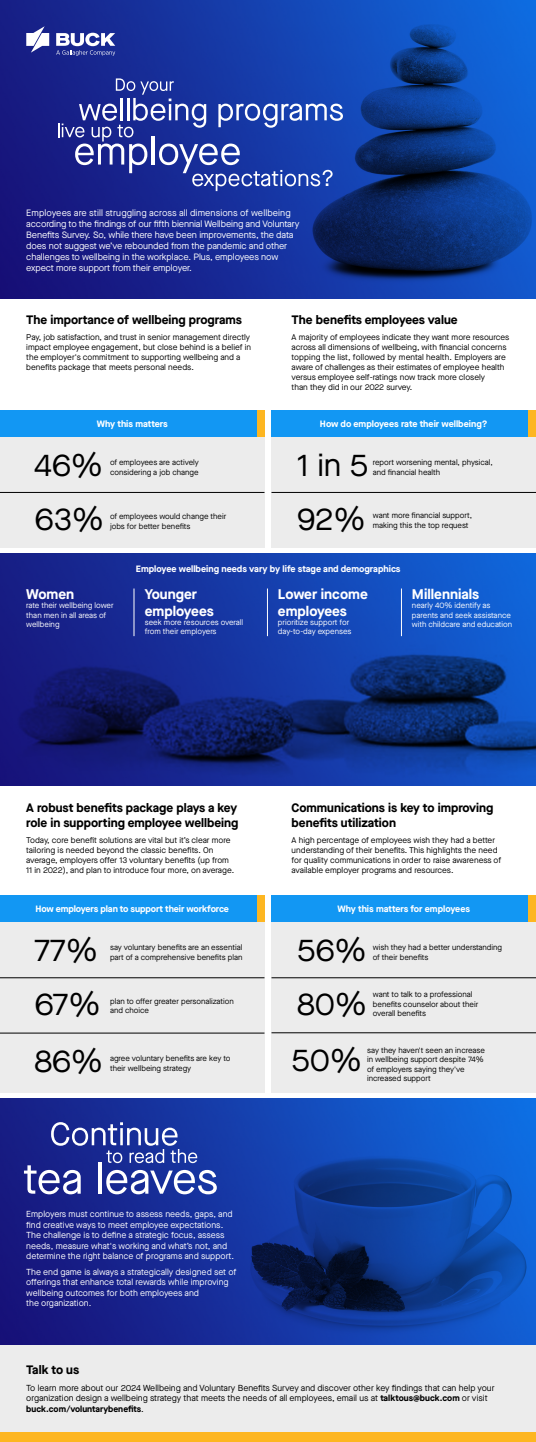
<style>
.page{position:relative;width:536px;height:1442px;background:#fff}
.page>*{position:absolute;margin:0;border:0;box-sizing:border-box;transform-origin:0 0}
.t1{font:31.5px "Maison Neue";letter-spacing:-.005em;color:#000}
.t2{font:700 14px/16.8px "Maison Neue";color:#fff}
.t3{font:700 12.25px/14.7px "Maison Neue";color:#000}
.t4{font:9.19px/11px "Maison Neue";letter-spacing:-.01em;color:#fff}
.t5{font:700 9.19px "Maison Neue";color:#fff}
.t6{font:8.75px/10.5px "Maison Neue";color:#fff}
.t7{font:8.75px/10.5px "Maison Neue";color:#000}
.t8{font:8.31px/10px "Maison Neue";color:#000}
.t9{font:7.88px/9.5px "Maison Neue";color:#000}
.t10{font:7.88px/9.5px "Maison Neue";color:#fff}
.s1{font-weight:700}
</style>
<div class="page">
<img style="left:0;top:554px;width:536px;height:231px">
<div style="left:0;top:1341px;width:536px;height:95px;background:#ececec"></div>
<div style="left:271px;top:432px;width:265px;height:116px;background:#ececec"></div>
<div style="left:271px;top:410px;width:265px;height:27px;background:#1297f3"></div>
<hr style="left:134px;top:588px;width:1px;height:48px;background:#fff">
<hr style="left:267px;top:588px;width:1px;height:48px;background:#fff">
<hr style="left:401px;top:588px;width:1px;height:48px;background:#fff">
<div style="left:0;top:432px;width:264px;height:115px;background:#ececec"></div>
<div style="left:0;top:410px;width:264px;height:27px;background:#1297f3"></div>
<img style="left:0;top:0;width:536px;height:299px">
<svg style="left:26px;top:26px;width:89px;height:30px"></svg>
<hr style="left:0;top:492px;width:264px;height:1px;background:#000">
<hr style="left:271px;top:492px;width:264px;height:1px;background:#000">
<div style="left:0;top:917px;width:264px;height:175px;background:#ececec"></div>
<div style="left:0;top:896px;width:264px;height:26px;background:#1297f3"></div>
<hr style="left:0;top:1033px;width:264px;height:1px;background:#000">
<hr style="left:0;top:978px;width:264px;height:1px;background:#000">
<div style="left:271px;top:917px;width:265px;height:175px;background:#ececec"></div>
<div style="left:271px;top:896px;width:265px;height:26px;background:#1297f3"></div>
<hr style="left:271px;top:978px;width:264px;height:1px;background:#000">
<img style="left:0;top:1099px;width:536px;height:246px">
<svg style="left:58px;top:78px;width:285px;height:113px;background:#354ba9"></svg>
<div style="left:257px;top:410px;width:7px;height:27px;background:#fdb621"></div>
<div style="left:528px;top:410px;width:8px;height:27px;background:#fdb621"></div>
<div style="left:528px;top:896px;width:8px;height:26px;background:#fdb621"></div>
<div style="left:257px;top:896px;width:7px;height:26px;background:#fdb621"></div>
<svg style="left:24px;top:1122px;width:193px;height:72px;background:#4756aa"></svg>
<div style="left:0;top:1432px;width:536px;height:10px;background:#fdb621"></div>
<hr style="left:271px;top:1033px;width:265px;height:1px;background:#000">
<p class="t4" style="left:26px;top:207px;width:274px">Employees are still struggling across all dimensions of wellbeing according to the findings of our fifth biennial Wellbeing and Voluntary Benefits Survey. So, while there have been improvements, the data does not suggest we’ve rebounded from the pandemic and other challenges to wellbeing in the workplace. Plus, employees now expect more support from their employer.</p>
<h3 class="t3" style="left:26px;top:311px;width:217px">The importance of wellbeing programs</h3>
<p class="t8" style="left:26px;top:332px;width:226px">Pay, job satisfaction, and trust in senior management directly impact employee engagement, but close behind is a belief in the employer's commitment to supporting wellbeing and a benefits package that meets personal needs.</p>
<h3 class="t3" style="left:291px;top:311px;width:167px">The benefits employees value</h3>
<p class="t8" style="left:291px;top:332px;width:219px">A majority of employees indicate they want more resources across all dimensions of wellbeing, with financial concerns topping the list, followed by mental health. Employers are aware of challenges as their estimates of employee health versus employee self-ratings now track more closely<br>than they did in our 2022 survey.</p>
<p class="t5" style="left:97px;top:417px;width:72px">Why this matters</p>
<p class="t5" style="left:320px;top:417px;width:169px">How do employees rate their wellbeing?</p>
<h1 class="t1" style="left:34px;top:444px;width:70px">46%</h1>
<p class="t9" style="left:110px;top:457px;width:90px">of employees are actively considering a job change</p>
<h1 class="t1" style="left:34px;top:498px;width:71px">63%</h1>
<p class="t9" style="left:110px;top:512px;width:118px">of employees would change their jobs for better benefits</p>
<h1 class="t1" style="left:297px;top:444px;width:73px">1 in 5</h1>
<p class="t9" style="left:372px;top:457px;width:121px">report worsening mental, physical, and financial health</p>
<h1 class="t1" style="left:297px;top:498px;width:70px">92%</h1>
<p class="t9" style="left:373px;top:511px;width:101px">want more financial support, making this the top request</p>
<h2 class="t2" style="left:26px;top:585px;width:49px">Women</h2>
<p class="t10" style="left:26px;top:601px;width:89px">rate their wellbeing lower than men in all areas of wellbeing</p>
<p class="t5" style="left:136px;top:562px;width:266px">Employee wellbeing needs vary by life stage and demographics</p>
<h2 class="t2" style="left:145px;top:585px;width:70px">Younger employees</h2>
<p class="t10" style="left:145px;top:617px;width:100px">seek more resources overall from their employers</p>
<h2 class="t2" style="left:278px;top:585px;width:91px">Lower income employees</h2>
<p class="t10" style="left:278px;top:617px;width:75px">prioritize support for day-to-day expenses</p>
<h2 class="t2" style="left:412px;top:585px;width:69px">Millennials</h2>
<p class="t10" style="left:412px;top:601px;width:102px">nearly 40% identify as parents and seek assistance with childcare and education</p>
<h3 class="t3" style="left:26px;top:800px;width:214px">A robust benefits package plays a key role in supporting employee wellbeing</h3>
<p class="t8" style="left:26px;top:835px;width:209px">Today, core benefit solutions are vital but it’s clear more tailoring is needed beyond the classic benefits. On average, employers offer 13 voluntary benefits (up from 11 in 2022), and plan to introduce four more, on average.</p>
<p class="t5" style="left:35px;top:902px;width:195px">How employers plan to support their workforce</p>
<h1 class="t1" style="left:34px;top:929px;width:65px">77%</h1>
<p class="t9" style="left:110px;top:943px;width:134px">say voluntary benefits are an essential part of a comprehensive benefits plan</p>
<h1 class="t1" style="left:34px;top:983px;width:67px">67%</h1>
<p class="t9" style="left:110px;top:996px;width:125px">plan to offer greater personalization and choice</p>
<h1 class="t1" style="left:34px;top:1040px;width:70px">86%</h1>
<p class="t9" style="left:110px;top:1053px;width:122px">agree voluntary benefits are key to their wellbeing strategy</p>
<h3 class="t3" style="left:291px;top:800px;width:203px">Communications is key to improving benefits utilization</h3>
<p class="t8" style="left:291px;top:835px;width:211px">A high percentage of employees wish they had a better understanding of their benefits. This highlights the need for quality communications in order to raise awareness of available employer programs and resources.</p>
<p class="t5" style="left:337px;top:902px;width:134px">Why this matters for employees</p>
<h1 class="t1" style="left:297px;top:929px;width:71px">56%</h1>
<p class="t9" style="left:372px;top:943px;width:131px">wish they had a better understanding of their benefits</p>
<h1 class="t1" style="left:297px;top:983px;width:71px">80%</h1>
<p class="t9" style="left:373px;top:990px;width:107px">want to talk to a professional benefits counselor about their overall benefits</p>
<h1 class="t1" style="left:291px;top:1039px;width:72px">50%</h1>
<p class="t9" style="left:367px;top:1045px;width:119px">say they haven't seen an increase in wellbeing support despite 74% of employers saying they've increased support</p>
<p class="t6" style="left:26px;top:1209px;width:209px">Employers must continue to assess needs, gaps, and find creative ways to meet employee expectations.<br>The challenge is to define a strategic focus, assess needs, measure what's working and what’s not, and determine the right balance of programs and support.</p>
<p class="t6" style="left:26px;top:1266px;width:211px">The end game is always a strategically designed set of offerings that enhance total rewards while improving wellbeing outcomes for both employees and<br>the organization.</p>
<h3 class="t3" style="left:26px;top:1362px;width:54px">Talk to us</h3>
<p class="t7" style="left:26px;top:1382px;width:469px">To learn more about our 2024 Wellbeing and Voluntary Benefits Survey and discover other key findings that can help your organization design a wellbeing strategy that meets the needs of all employees, email us at <span class="s1">talktous@buck.com</span> or visit <span class="s1">buck.com/voluntarybenefits</span>.</p>
</div>
